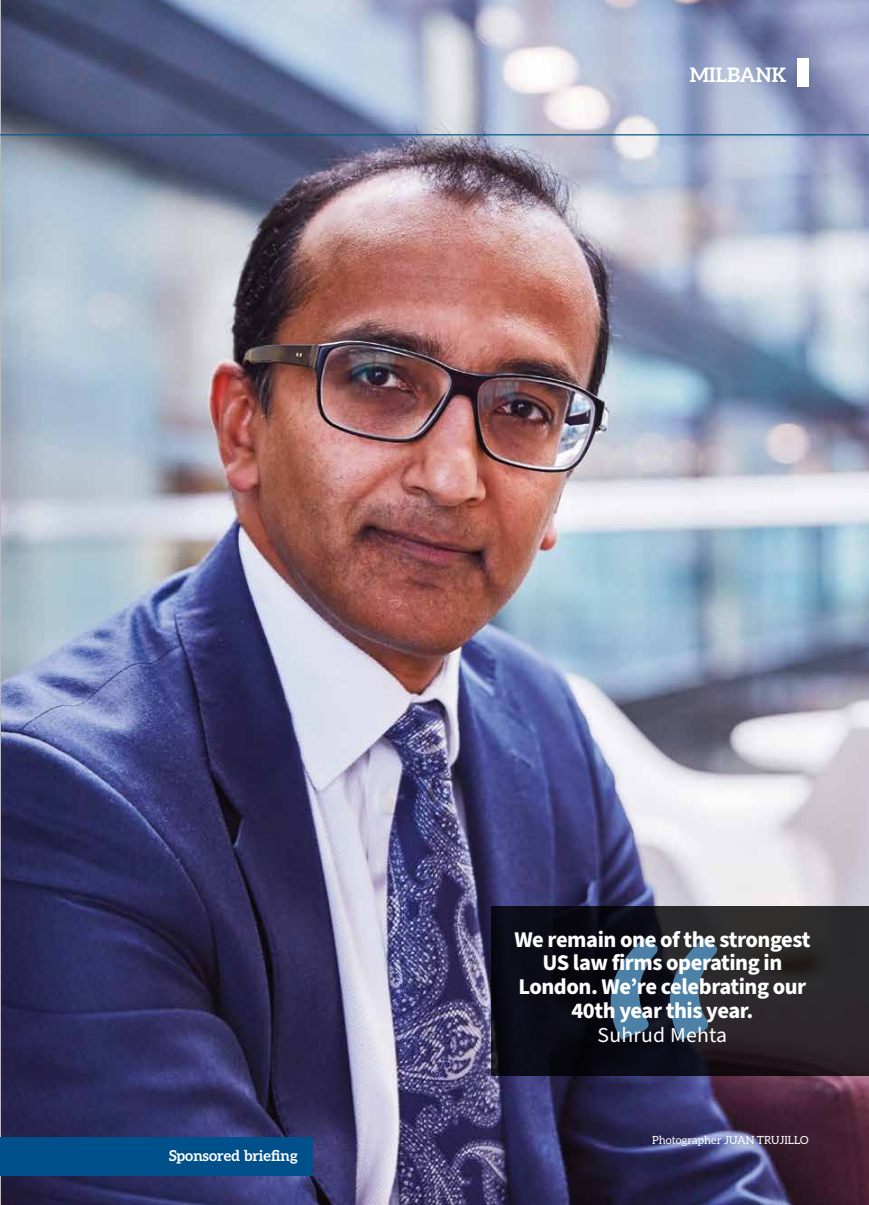
<style>
.page{position:relative;width:869px;height:1205px;background:#fff}
.page>*{position:absolute;margin:0;border:0;box-sizing:border-box;transform-origin:0 0}
.t1{font:393.75px "Aleo";color:#4d80a6}
.t2{font:700 22.5px/23.8px "Source Sans Pro";letter-spacing:-.02em;color:#fff;text-align:center}
.t3{font:21.25px "Source Sans Pro";letter-spacing:.01em;color:#fff}
.t4{font:700 20px "Aleo";color:#fff}
.t5{font:700 15px "Aleo";color:#fff}
.t6{font:11.25px "Aleo";color:#fff}
</style>
<div class="page">
<img style="left:1px;top:0;width:867px;height:1205px">
<svg style="left:490px;top:906px;width:378px;height:169px;background:#1b191f"></svg>
<div style="left:0;top:1137px;width:312px;height:39px;background:#00508c"></div>
<hr style="left:0;top:134px;width:868px;height:1px;background:#005c87">
<div style="left:797px;top:58px;width:11px;height:28px;background:#fff"></div>
<p class="t4" style="left:689px;top:63px;width:98px">MILBANK</p>
<p class="t5" style="left:169px;top:1146px;width:130px">Sponsored briefing</p>
<p class="t2" style="left:514px;top:928px;width:297px">We remain one of the strongest<br>US law firms operating in<br>London. We’re celebrating our<br>40th year this year.</p>
<p class="t3" style="left:597px;top:1020px;width:131px">Suhrud Mehta</p>
<h1 class="t1" style="left:594px;top:877px;width:136px">“</h1>
<p class="t6" style="left:651px;top:1134px;width:158px">Photographer JUAN TRUJILLO</p>
</div>
